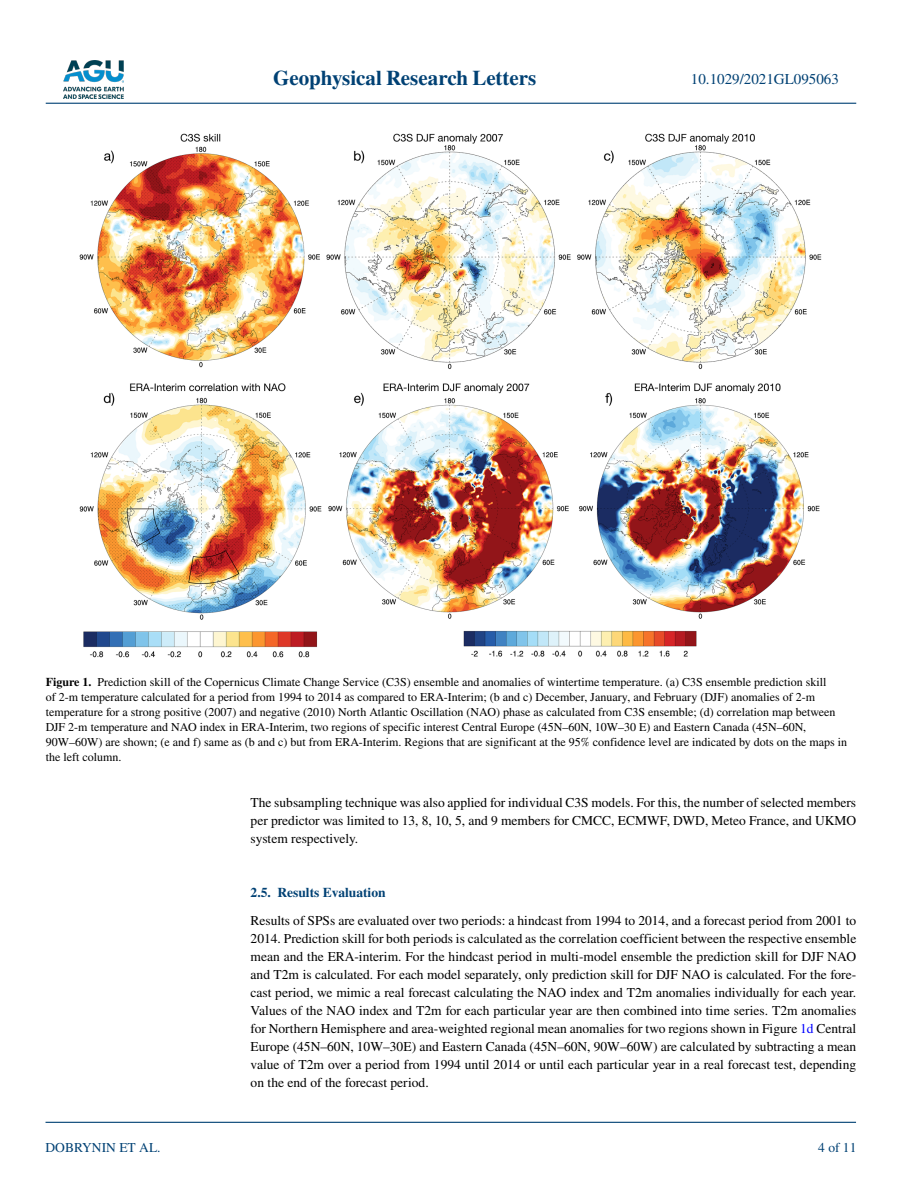
<style>
.page{position:relative;width:902px;height:1183px;background:#fff}
.page>*{position:absolute;margin:0;border:0;box-sizing:border-box;transform-origin:0 0}
.t1{font:700 21px "STIX";color:#004174}
.t2{font:15px "STIX";color:#004174}
.t3{font:13.5px/18px "STIX";color:#000;text-align:justify}
.t4{font:700 13.5px "STIX";color:#004174}
.t5{font:13.5px "STIX";color:#004174}
.t6{font:12px/15px "STIX";color:#000}
.s1{font-weight:700}
.s2{color:#00f}
</style>
<div class="page">
<img style="left:63px;top:60px;width:60px;height:39px">
<hr style="left:46px;top:103px;width:810px;height:1px;background:#004174">
<hr style="left:45px;top:1121px;width:810px;height:1px;background:#004174">
<img style="left:79px;top:134px;width:742px;height:523px">
<h1 class="t1" style="left:273px;top:66px;width:265px">Geophysical Research Letters</h1>
<p class="t2" style="left:691px;top:69px;width:149px">10.1029/2021GL095063</p>
<p class="t6" style="left:46px;top:675px;width:803px"><span class="s1">Figure 1.</span> Prediction skill of the Copernicus Climate Change Service (C3S) ensemble and anomalies of wintertime temperature. (a) C3S ensemble prediction skill<br>of 2-m temperature calculated for a period from 1994 to 2014 as compared to ERA-Interim; (b and c) December, January, and February (DJF) anomalies of 2-m temperature for a strong positive (2007) and negative (2010) North Atlantic Oscillation (NAO) phase as calculated from C3S ensemble; (d) correlation map between DJF 2-m temperature and NAO index in ERA-Interim, two regions of specific interest Central Europe (45N–60N, 10W–30 E) and Eastern Canada (45N–60N, 90W–60W) are shown; (e and f) same as (b and c) but from ERA-Interim. Regions that are significant at the 95% confidence level are indicated by dots on the maps in the left column.</p>
<p class="t3" style="left:250px;top:794px;width:607px">The subsampling technique was also applied for individual C3S models. For this, the number of selected members per predictor was limited to 13, 8, 10, 5, and 9 members for CMCC, ECMWF, DWD, Meteo France, and UKMO system respectively.</p>
<p class="t5" style="left:45px;top:1138px;width:117px">DOBRYNIN ET AL.</p>
<p class="t4" style="left:250px;top:884px;width:136px">2.5. Results Evaluation</p>
<p class="t3" style="left:250px;top:911px;width:607px">Results of SPSs are evaluated over two periods: a hindcast from 1994 to 2014, and a forecast period from 2001 to 2014. Prediction skill for both periods is calculated as the correlation coefficient between the respective ensemble mean and the ERA-interim. For the hindcast period in multi-model ensemble the prediction skill for DJF NAO and T2m is calculated. For each model separately, only prediction skill for DJF NAO is calculated. For the fore&shy;cast period, we mimic a real forecast calculating the NAO index and T2m anomalies individually for each year.<br>Values of the NAO index and T2m for each particular year are then combined into time series. T2m anomalies for Northern Hemisphere and area-weighted regional mean anomalies for two regions shown in Figure <span class="s2">1d</span> Central Europe (45N–60N, 10W–30E) and Eastern Canada (45N–60N, 90W–60W) are calculated by subtracting a mean value of T2m over a period from 1994 until 2014 or until each particular year in a real forecast test, depending on the end of the forecast period.</p>
<p class="t5" style="left:818px;top:1138px;width:40px">4 of 11</p>
</div>
